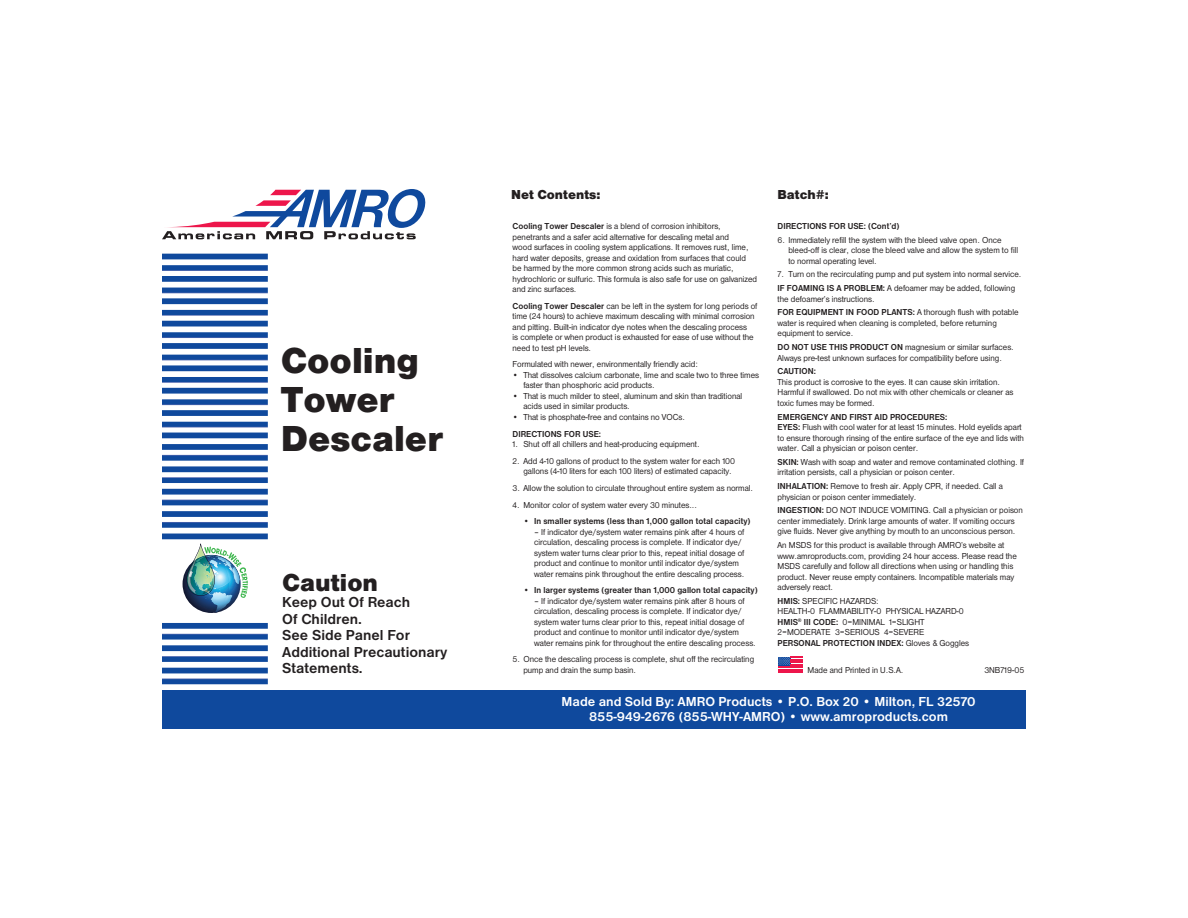
<style>
.page{position:relative;width:1188px;height:918px;background:#fff}
.page>*{position:absolute;margin:0;border:0;box-sizing:border-box;transform-origin:0 0}
.t1{font:37.5px/39px "Nimbus San D Blac";color:#231f20}
.t2{font:25.5px "Nimbus San D Blac";color:#231f20}
.t3{font:700 15px/16.5px "Nimbus San D";color:#231f20}
.t4{font:700 13.5px "Nimbus San D";color:#fff}
.t5{font:13.5px "Nimbus San D Blac";color:#231f20}
.NORM_HEADS{font:9px/10.5px "Nimbus San D";color:#231f20;scale:.95 1}
.t6{font:700 9px "Nimbus San D";color:#231f20;scale:.95 1}
.s1{font-weight:700}
.s2{font-weight:400}
</style>
<div class="page">
<img style="left:162px;top:200px;width:264px;height:485px">
<div style="left:162px;top:690px;width:864px;height:39px;background:#0f499d"></div>
<div style="left:778px;top:657px;width:25px;height:16px;background:#ed164b"></div>
<div style="left:778px;top:656px;width:25px;height:17px;border:1px solid #fff"></div>
<svg style="left:778px;top:657px;width:25px;height:13px"></svg>
<hr style="left:778px;top:671px;width:25px;height:2px;background:#ed164b">
<div style="left:162px;top:540px;width:108px;height:81px;background:#fff"></div>
<img style="left:183px;top:543px;width:65px;height:70px">
<img style="left:211px;top:566px;width:3px;height:24px">
<svg style="left:162px;top:189px;width:263px;height:50px"></svg>
<p class="t1" style="left:281px;top:341px;width:164px">Cooling<br>Tower<br>Descaler</p>
<p class="t2" style="left:282px;top:567px;width:97px">Caution</p>
<p class="t3" style="left:282px;top:594px;width:129px">Keep Out Of Reach<br>Of Children.</p>
<p class="t3" style="left:282px;top:627px;width:166px">See Side Panel For<br>Additional Precautionary</p>
<p class="t3" style="left:282px;top:660px;width:82px">Statements.</p>
<p class="t5" style="left:511px;top:187px;width:91px">Net Contents:</p>
<p class="t5" style="left:778px;top:187px;width:53px">Batch#:</p>
<p class="t6" style="left:778px;top:221px;width:130px">DIRECTIONS FOR USE: (Cont’d)</p>
<p class="NORM_HEADS" style="left:788px;top:234px;width:243px;text-indent:-11px">6. Immediately refill the system with the bleed valve open. Once bleed-off is clear, close the bleed valve and allow the system to fill to normal operating level.</p>
<p class="NORM_HEADS" style="left:778px;top:269px;width:258px">7. Turn on the recirculating pump and put system into normal service.</p>
<p class="NORM_HEADS" style="left:778px;top:283px;width:252px"><span class="s1">IF FOAMING IS A PROBLEM:</span> A defoamer may be added, following the defoamer’s instructions.</p>
<p class="NORM_HEADS" style="left:778px;top:307px;width:255px"><span class="s1">FOR EQUIPMENT IN FOOD PLANTS:</span> A thorough flush with potable water is required when cleaning is completed, before returning equipment to service.</p>
<p class="NORM_HEADS" style="left:778px;top:342px;width:250px"><span class="s1">DO NOT USE THIS PRODUCT ON</span> magnesium or similar surfaces.<br>Always pre-test unknown surfaces for compatibility before using.</p>
<p class="t6" style="left:778px;top:366px;width:42px">CAUTION:</p>
<p class="NORM_HEADS" style="left:778px;top:377px;width:250px">This product is corrosive to the eyes. It can cause skin irritation.<br>Harmful if swallowed. Do not mix with other chemicals or cleaner as toxic fumes may be formed.</p>
<p class="t6" style="left:778px;top:412px;width:180px">EMERGENCY AND FIRST AID PROCEDURES:</p>
<p class="NORM_HEADS" style="left:778px;top:422px;width:261px"><span class="s1">EYES:</span> Flush with cool water for at least 15 minutes. Hold eyelids apart to ensure thorough rinsing of the entire surface of the eye and lids with water. Call a physician or poison center.</p>
<p class="NORM_HEADS" style="left:778px;top:456px;width:261px"><span class="s1">SKIN:</span> Wash with soap and water and remove contaminated clothing. If irritation persists, call a physician or poison center.</p>
<p class="NORM_HEADS" style="left:778px;top:481px;width:239px"><span class="s1">INHALATION:</span> Remove to fresh air. Apply CPR, if needed. Call a physician or poison center immediately.</p>
<p class="NORM_HEADS" style="left:778px;top:505px;width:260px"><span class="s1">INGESTION:</span> DO NOT INDUCE VOMITING. Call a physician or poison center immediately. Drink large amounts of water. If vomiting occurs give fluids. Never give anything by mouth to an unconscious person.</p>
<p class="NORM_HEADS" style="left:778px;top:540px;width:253px">An MSDS for this product is available through AMRO’s website at www.amroproducts.com, providing 24 hour access. Please read the MSDS carefully and follow all directions when using or handling this product. Never reuse empty containers. Incompatible materials may adversely react.</p>
<p class="NORM_HEADS" style="left:778px;top:595px;width:108px"><span class="s1">HMIS:</span> SPECIFIC HAZARDS:</p>
<p class="NORM_HEADS" style="left:778px;top:606px;width:198px">HEALTH-0 FLAMMABILITY-0 PHYSICAL HAZARD-0</p>
<p class="NORM_HEADS" style="left:778px;top:616px;width:156px"><span class="s1">HMIS</span><sup>®</sup> <span class="s1">III CODE:</span> 0=MINIMAL 1=SLIGHT</p>
<p class="NORM_HEADS" style="left:778px;top:627px;width:156px">2=MODERATE 3=SERIOUS 4=SEVERE</p>
<p class="t6" style="left:778px;top:638px;width:203px">PERSONAL PROTECTION INDEX: <span class="s2">Gloves &amp; Goggles</span></p>
<p class="NORM_HEADS" style="left:808px;top:665px;width:102px">Made and Printed in U.S.A.</p>
<p class="NORM_HEADS" style="left:984px;top:665px;width:44px">3NB719-05</p>
<p class="t4" style="left:562px;top:694px;width:415px">Made and Sold By: AMRO Products • P.O. Box 20 • Milton, FL 32570</p>
<p class="t4" style="left:589px;top:709px;width:361px">855-949-2676 (855-WHY-AMRO) • www.amroproducts.com</p>
<p class="NORM_HEADS" style="left:513px;top:221px;width:259px"><span class="s1">Cooling Tower Descaler</span> is a blend of corrosion inhibitors, penetrants and a safer acid alternative for descaling metal and<br>wood surfaces in cooling system applications. It removes rust, lime, hard water deposits, grease and oxidation from surfaces that could be harmed by the more common strong acids such as muriatic, hydrochloric or sulfuric. This formula is also safe for use on galvanized and zinc surfaces.</p>
<p class="NORM_HEADS" style="left:513px;top:300px;width:259px"><span class="s1">Cooling Tower Descaler</span> can be left in the system for long periods of time (24 hours) to achieve maximum descaling with minimal corrosion and pitting. Built-in indicator dye notes when the descaling process<br>is complete or when product is exhausted for ease of use without the need to test pH levels.</p>
<p class="NORM_HEADS" style="left:513px;top:359px;width:197px">Formulated with newer, environmentally friendly acid:</p>
<p class="NORM_HEADS" style="left:523px;top:369px;width:250px;text-indent:-11px">• That dissolves calcium carbonate, lime and scale two to three times faster than phosphoric acid products.</p>
<p class="NORM_HEADS" style="left:523px;top:390px;width:232px;text-indent:-11px">• That is much milder to steel, aluminum and skin than traditional acids used in similar products.</p>
<p class="NORM_HEADS" style="left:513px;top:411px;width:183px">• That is phosphate-free and contains no VOCs.</p>
<p class="t6" style="left:513px;top:428px;width:95px">DIRECTIONS FOR USE:</p>
<p class="NORM_HEADS" style="left:513px;top:439px;width:198px">1. Shut off all chillers and heat-producing equipment.</p>
<p class="NORM_HEADS" style="left:523px;top:455px;width:224px;text-indent:-11px">2. Add 4-10 gallons of product to the system water for each 100 gallons (4-10 liters for each 100 liters) of estimated capacity.</p>
<p class="NORM_HEADS" style="left:513px;top:482px;width:255px">3. Allow the solution to circulate throughout entire system as normal.</p>
<p class="NORM_HEADS" style="left:513px;top:499px;width:196px">4. Monitor color of system water every 30 minutes...</p>
<p class="t6" style="left:523px;top:516px;width:240px"><span class="s2">•</span> In smaller systems (less than 1,000 gallon total capacity)</p>
<p class="NORM_HEADS" style="left:534px;top:526px;width:223px">– If indicator dye/system water remains pink after 4 hours of circulation, descaling process is complete. If indicator dye/ system water turns clear prior to this, repeat initial dosage of product and continue to monitor until indicator dye/system water remains pink throughout the entire descaling process.</p>
<p class="t6" style="left:523px;top:585px;width:248px"><span class="s2">•</span> In larger systems (greater than 1,000 gallon total capacity)</p>
<p class="NORM_HEADS" style="left:534px;top:595px;width:235px">– If indicator dye/system water remains pink after 8 hours of circulation, descaling process is complete. If indicator dye/ system water turns clear prior to this, repeat initial dosage of product and continue to monitor until indicator dye/system water remains pink for throughout the entire descaling process.</p>
<p class="NORM_HEADS" style="left:523px;top:654px;width:244px;text-indent:-11px">5. Once the descaling process is complete, shut off the recirculating pump and drain the sump basin.</p>
</div>
